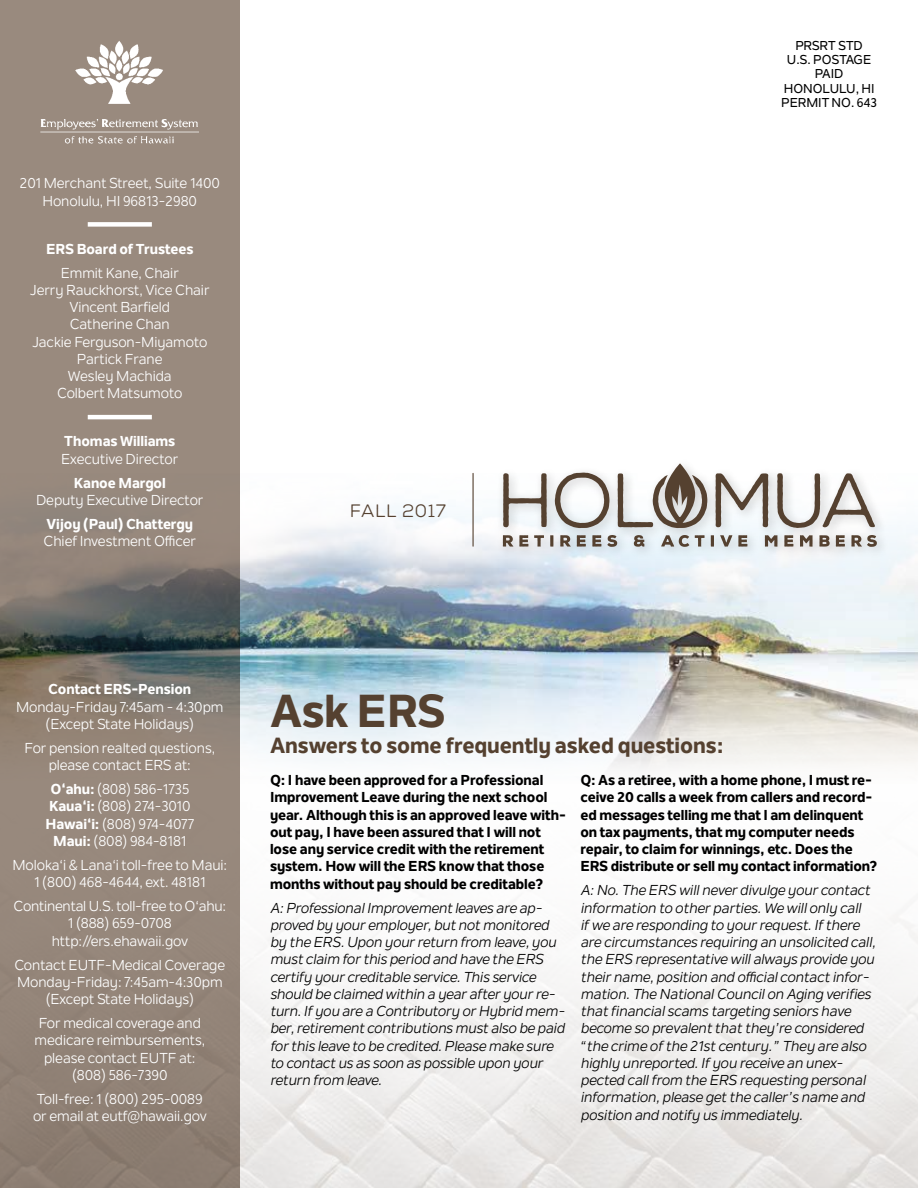
<style>
.page{position:relative;width:918px;height:1188px;background:#fff}
.page>*{position:absolute;margin:0;border:0;box-sizing:border-box;transform-origin:0 0}
.t1{font:800 45.75px "Nolan Next";letter-spacing:-.01em;color:#554130}
.t2{font:800 21.75px "Nolan Next";letter-spacing:-.005em;color:#554130}
.t3{font:18px "Nexa Rust Sans";letter-spacing:.04em;color:#554130}
.t4{font:italic 14.25px/17.2px "Nolan Next";color:#000}
.t5{font:14.25px/17.2px "Nolan Next";letter-spacing:-.005em;color:#fff;text-align:center}
.t6{font:800 14.25px/17.2px "Nolan Next";letter-spacing:-.01em;color:#000}
.t7{font:800 14.25px "Nolan Next";letter-spacing:-.005em;color:#fff}
.t8{font:500 12.75px/14.2px "Nolan Next";letter-spacing:-.005em;color:#000;text-align:center}
.s1{font-weight:800}
</style>
<div class="page">
<img style="left:240px;top:506px;width:678px;height:192px">
<svg style="left:0;top:0;width:240px;height:1188px;background:#8f8277"></svg>
<div style="left:88px;top:222px;width:64px;height:5px;background:#fff"></div>
<hr style="left:88px;top:415px;width:64px;height:4px;background:#fff">
<img style="left:33px;top:30px;width:173px;height:124px">
<div style="left:496px;top:457px;width:393px;height:103px;background:#000;opacity:.2"></div>
<svg style="left:503px;top:473px;width:44px;height:54px"></svg>
<svg style="left:555px;top:473px;width:54px;height:55px"></svg>
<svg style="left:716px;top:473px;width:52px;height:54px"></svg>
<svg style="left:777px;top:473px;width:98px;height:55px"></svg>
<svg style="left:503px;top:535px;width:10px;height:12px"></svg>
<svg style="left:519px;top:535px;width:9px;height:12px"></svg>
<svg style="left:534px;top:535px;width:10px;height:12px"></svg>
<svg style="left:550px;top:535px;width:3px;height:12px"></svg>
<svg style="left:560px;top:535px;width:11px;height:12px"></svg>
<svg style="left:577px;top:535px;width:9px;height:12px"></svg>
<svg style="left:592px;top:535px;width:9px;height:12px"></svg>
<svg style="left:607px;top:535px;width:10px;height:12px"></svg>
<svg style="left:634px;top:535px;width:10px;height:12px"></svg>
<svg style="left:661px;top:535px;width:28px;height:12px"></svg>
<svg style="left:695px;top:535px;width:10px;height:12px"></svg>
<svg style="left:711px;top:535px;width:3px;height:12px"></svg>
<svg style="left:720px;top:535px;width:12px;height:12px"></svg>
<svg style="left:738px;top:535px;width:9px;height:12px"></svg>
<svg style="left:765px;top:535px;width:13px;height:12px"></svg>
<svg style="left:784px;top:535px;width:9px;height:12px"></svg>
<svg style="left:800px;top:535px;width:13px;height:12px"></svg>
<svg style="left:819px;top:535px;width:11px;height:12px"></svg>
<svg style="left:836px;top:535px;width:9px;height:12px"></svg>
<svg style="left:851px;top:535px;width:26px;height:12px"></svg>
<svg style="left:618px;top:463px;width:89px;height:65px"></svg>
<hr style="left:472px;top:473px;width:2px;height:73px;background:#554130">
<p class="t5" style="left:20px;top:175px;width:202px">201 Merchant Street, Suite 1400<br>Honolulu, HI 96813-2980</p>
<p class="t7" style="left:46px;top:240px;width:149px">ERS Board of Trustees</p>
<p class="t5" style="left:30px;top:264px;width:181px">Emmit Kane, Chair<br>Jerry Rauckhorst, Vice Chair<br>Vincent Barfield<br>Catherine Chan<br>Jackie Ferguson-Miyamoto<br>Partick Frane<br>Wesley Machida<br>Colbert Matsumoto</p>
<p class="t7" style="left:64px;top:433px;width:113px">Thomas Williams</p>
<p class="t5" style="left:61px;top:450px;width:119px">Executive Director</p>
<p class="t7" style="left:74px;top:474px;width:94px">Kanoe Margol</p>
<p class="t5" style="left:36px;top:491px;width:169px">Deputy Executive Director</p>
<p class="t7" style="left:47px;top:515px;width:148px">Vijoy (Paul) Chattergy</p>
<p class="t5" style="left:44px;top:533px;width:154px">Chief Investment Officer</p>
<p class="t3" style="left:350px;top:501px;width:98px">fall 2017</p>
<p class="t8" style="left:781px;top:38px;width:97px">PRSRT STD<br>U.S. POSTAGE<br>PAID<br>HONOLULU, HI<br>PERMIT NO. 643</p>
<p class="t7" style="left:48px;top:681px;width:145px">Contact ERS-Pension</p>
<p class="t5" style="left:16px;top:698px;width:209px">Monday-Friday 7:45am - 4:30pm (Except State Holidays)</p>
<p class="t5" style="left:25px;top:739px;width:192px">For pension realted questions, please contact ERS at:</p>
<p class="t5" style="left:45px;top:780px;width:150px"><span class="s1">O‘ahu:</span> (808) 586-1735<br><span class="s1">Kaua‘i:</span> (808) 274-3010<br><span class="s1">Hawai‘i:</span> (808) 974-4077<br><span class="s1">Maui:</span> (808) 984-8181</p>
<p class="t5" style="left:13px;top:856px;width:216px">Moloka‘i &amp; Lana‘i toll-free to Maui:<br>1 (800) 468-4644, ext. 48181</p>
<p class="t5" style="left:14px;top:897px;width:214px">Continental U.S. toll-free to O‘ahu:<br>1 (888) 659-0708 http://ers.ehawaii.gov</p>
<p class="t5" style="left:14px;top:956px;width:213px">Contact EUTF-Medical Coverage<br>Monday-Friday: 7:45am-4:30pm (Except State Holidays)</p>
<p class="t5" style="left:34px;top:1015px;width:172px">For medical coverage and medicare reimbursements, please contact EUTF at: (808) 586-7390</p>
<p class="t5" style="left:33px;top:1090px;width:175px;text-align:left">Toll-free: 1 (800) 295-0089 or email at eutf@hawaii.gov</p>
<h1 class="t1" style="left:270px;top:683px;width:178px">Ask ERS</h1>
<h2 class="t2" style="left:270px;top:731px;width:455px">Answers to some frequently asked questions:</h2>
<p class="t6" style="left:270px;top:771px;width:298px">Q: I have been approved for a Professional Improvement Leave during the next school year. Although this is an approved leave with&shy;out pay, I have been assured that I will not lose any service credit with the retirement system. How will the ERS know that those months without pay should be creditable?</p>
<p class="t4" style="left:270px;top:899px;width:296px">A: Professional Improvement leaves are ap&shy;proved by your employer, but not monitored by the ERS. Upon your return from leave, you must claim for this period and have the ERS certify your creditable service. This service should be claimed within a year after your re&shy;turn. If you are a Contributory or Hybrid mem&shy;ber, retirement contributions must also be paid for this leave to be credited. Please make sure to contact us as soon as possible upon your return from leave.</p>
<p class="t6" style="left:580px;top:771px;width:298px">Q: As a retiree, with a home phone, I must re&shy;ceive 20 calls a week from callers and record&shy;ed messages telling me that I am delinquent on tax payments, that my computer needs repair, to claim for winnings, etc. Does the ERS distribute or sell my contact information?</p>
<p class="t4" style="left:580px;top:882px;width:296px">A: No. The ERS will never divulge your contact information to other parties. We will only call<br>if we are responding to your request. If there are circumstances requiring an unsolicited call, the ERS representative will always provide you their name, position and official contact infor&shy;mation. The National Council on Aging verifies that financial scams targeting seniors have become so prevalent that they’re considered “the crime of the 21st century.” They are also highly unreported. If you receive an unex&shy;pected call from the ERS requesting personal information, please get the caller’s name and position and notify us immediately.</p>
</div>
